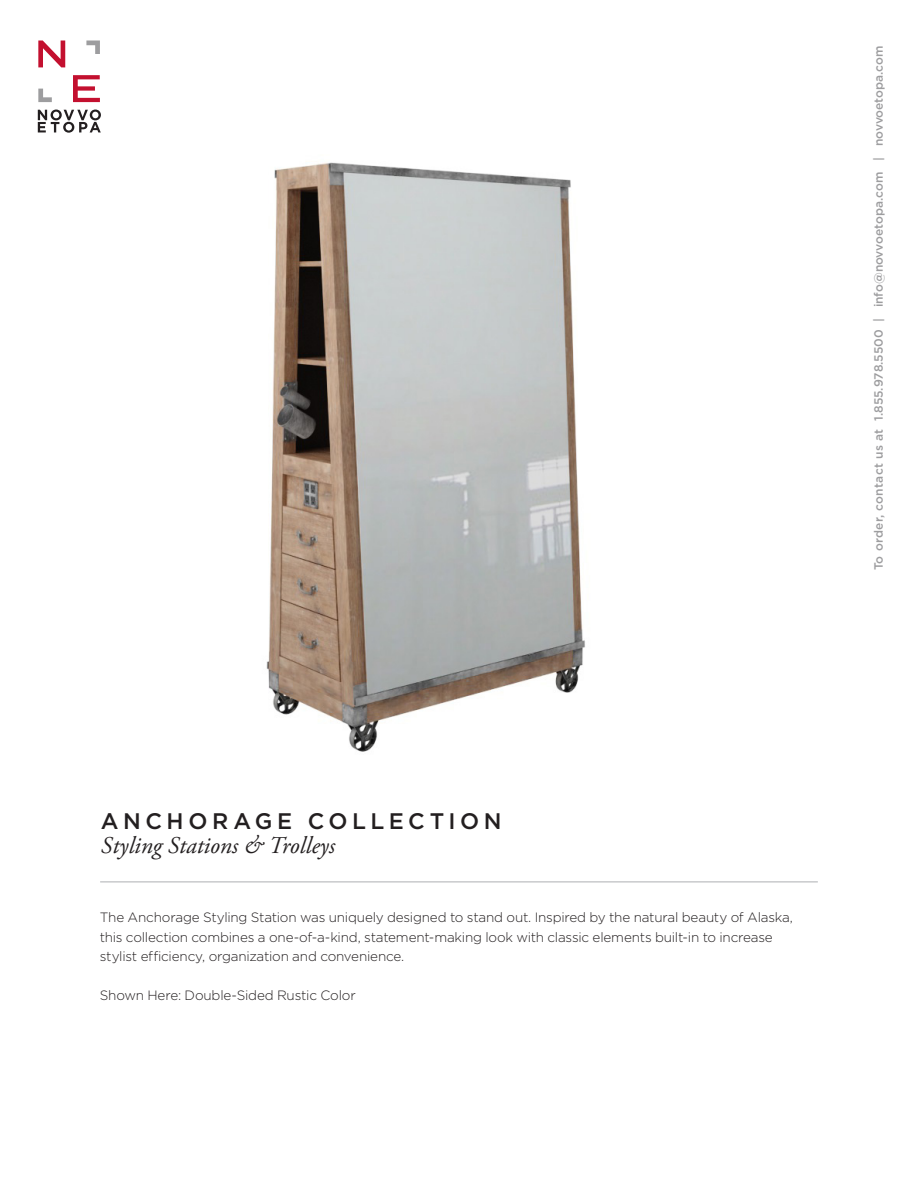
<style>
.page{position:relative;width:918px;height:1188px;background:#fff}
.page>*{position:absolute;margin:0;border:0;box-sizing:border-box;transform-origin:0 0}
.t1{font:italic 24px "Adobe Garamond Pro";color:#231f20}
.t2{font:500 22.5px "Gotham";letter-spacing:.2em;color:#231f20}
.t3{font:300 13.5px/19.5px "Gotham";letter-spacing:-.015em;color:#231f20}
.t4{font:500 12px "Gotham";color:#9d9d9f}
</style>
<div class="page">
<svg style="left:38px;top:40px;width:27px;height:27px"></svg>
<svg style="left:73px;top:75px;width:27px;height:27px"></svg>
<svg style="left:38px;top:110px;width:63px;height:23px"></svg>
<svg style="left:86px;top:40px;width:14px;height:14px"></svg>
<svg style="left:38px;top:89px;width:14px;height:13px"></svg>
<hr style="left:100px;top:882px;width:718px;height:1px;background:#adafb2">
<img style="left:266px;top:162px;width:319px;height:590px">
<p class="t4" style="left:872px;top:570px;width:526px;rotate:-90deg">To order, contact us at 1.855.978.5500 | info@novvoetopa.com | novvoetopa.com</p>
<p class="t2" style="left:101px;top:808px;width:402px">ANCHORAGE COLLECTION</p>
<p class="t1" style="left:101px;top:831px;width:236px">Styling Stations &amp; Trolleys</p>
<p class="t3" style="left:100px;top:907px;width:695px">The Anchorage Styling Station was uniquely designed to stand out. Inspired by the natural beauty of Alaska, this collection combines a one-of-a-kind, statement-making look with classic elements built-in to increase stylist efficiency, organization and convenience.</p>
<p class="t3" style="left:100px;top:985px;width:258px">Shown Here: Double-Sided Rustic Color</p>
</div>
